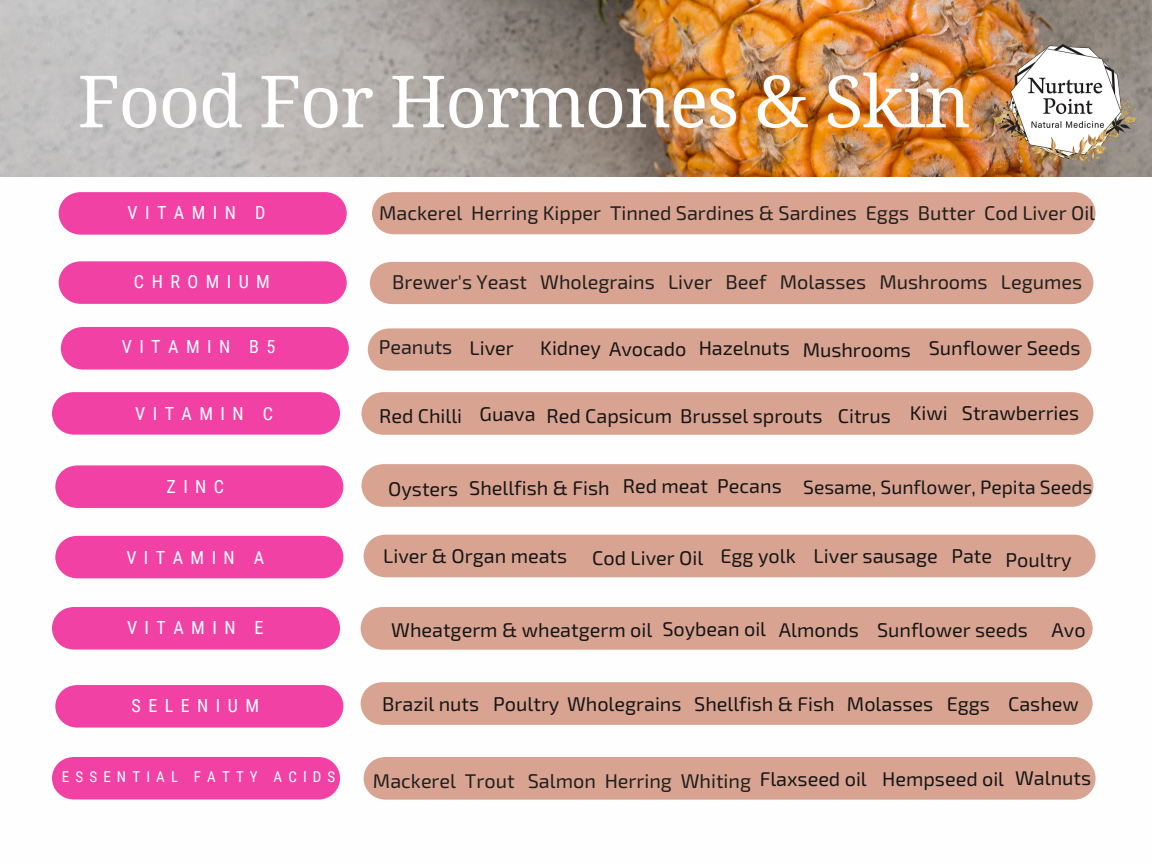
<style>
.page{position:relative;width:1152px;height:864px;background:#fff}
.page>*{position:absolute;margin:0;border:0;box-sizing:border-box;transform-origin:0 0}
.t1{font:72px "Droid Serif";letter-spacing:-.02em;color:#fff}
.t2{font:19.95px "Exo 2";color:#171516}
.t3{font:19.8px "Exo 2";color:#171516}
.t4{font:19.8px "Exo 2";color:#221f1f}
.t5{font:19.2px "Exo 2";color:#171516}
.t6{font:18.15px "Roboto Condensed";letter-spacing:.41em;color:#fff}
.t7{font:15px "Roboto Condensed";letter-spacing:.41em;color:#fff}
.s1{color:#171516}
.s2{font-size:19.8px}
</style>
<div class="page">
<img style="left:0;top:0;width:1152px;height:177px">
<div style="left:52px;top:392px;width:288px;height:43px;background:#f141a5;border-radius:21px"></div>
<div style="left:55px;top:465px;width:288px;height:43px;background:#f141a5;border-radius:21px"></div>
<div style="left:55px;top:536px;width:288px;height:42px;background:#f141a5;border-radius:21px"></div>
<div style="left:52px;top:607px;width:288px;height:43px;background:#f141a5;border-radius:21px"></div>
<div style="left:55px;top:685px;width:288px;height:43px;background:#f141a5;border-radius:21px"></div>
<div style="left:52px;top:757px;width:288px;height:43px;background:#f141a5;border-radius:21px"></div>
<div style="left:361px;top:392px;width:732px;height:43px;background:#d8a491;border-radius:21px"></div>
<div style="left:361px;top:464px;width:732px;height:43px;background:#d8a491;border-radius:21px"></div>
<div style="left:364px;top:535px;width:732px;height:42px;background:#d8a491;border-radius:21px"></div>
<div style="left:361px;top:607px;width:732px;height:43px;background:#d8a491;border-radius:21px"></div>
<div style="left:361px;top:682px;width:732px;height:43px;background:#d8a491;border-radius:21px"></div>
<div style="left:364px;top:757px;width:732px;height:43px;background:#d8a491;border-radius:21px"></div>
<div style="left:61px;top:327px;width:288px;height:43px;background:#f141a5;border-radius:21px"></div>
<div style="left:368px;top:328px;width:723px;height:43px;background:#d8a491;border-radius:21px"></div>
<div style="left:59px;top:261px;width:288px;height:43px;background:#f141a5;border-radius:21px"></div>
<div style="left:59px;top:192px;width:288px;height:43px;background:#f141a5;border-radius:21px"></div>
<div style="left:370px;top:262px;width:723px;height:42px;background:#d8a491;border-radius:21px"></div>
<div style="left:372px;top:192px;width:724px;height:42px;background:#d8a491;border-radius:21px"></div>
<img style="left:994px;top:44px;width:143px;height:118px">
<h1 class="t1" style="left:78px;top:60px;width:895px">Food For Hormones &amp; Skin</h1>
<p class="t6" style="left:128px;top:202px;width:139px">VITAMIN D</p>
<p class="t4" style="left:379px;top:200px;width:717px">Mackerel Herring Kipper Tinned Sardines &amp; Sardines Eggs Butter Cod Liver Oil</p>
<p class="t6" style="left:134px;top:272px;width:138px">CHROMIUM</p>
<p class="t4" style="left:392px;top:269px;width:692px">Brewer's Yeast Wholegrains Liver Beef Molasses Mushrooms Legumes</p>
<p class="t6" style="left:122px;top:336px;width:155px">VITAMIN B5</p>
<p class="t4" style="left:379px;top:334px;width:137px">Peanuts <span class="s1">Liver</span></p>
<p class="t3" style="left:540px;top:335px;width:542px">Kidney Avocado Hazelnuts Mushrooms Sunflower Seeds</p>
<p class="t6" style="left:135px;top:403px;width:139px">VITAMIN C</p>
<p class="t3" style="left:379px;top:403px;width:85px">Red Chilli</p>
<p class="t3" style="left:480px;top:403px;width:413px">Guava Red Capsicum Brussel sprouts Citrus</p>
<p class="t3" style="left:910px;top:401px;width:39px">Kiwi</p>
<p class="t3" style="left:962px;top:401px;width:119px">Strawberries</p>
<p class="t6" style="left:166px;top:476px;width:59px">ZINC</p>
<p class="t3" style="left:388px;top:476px;width:72px">Oysters</p>
<p class="t3" style="left:623px;top:473px;width:160px">Red meat Pecans</p>
<p class="t3" style="left:469px;top:475px;width:142px">Shellfish &amp; Fish</p>
<p class="t5" style="left:803px;top:475px;width:290px">Sesame, Sunflower, Pepita Seeds</p>
<p class="t6" style="left:126px;top:547px;width:139px">VITAMIN A</p>
<p class="t3" style="left:383px;top:544px;width:185px">Liver &amp; Organ meats</p>
<p class="t3" style="left:592px;top:545px;width:113px">Cod Liver Oil</p>
<p class="t3" style="left:1006px;top:547px;width:68px">Poultry</p>
<p class="t2" style="left:720px;top:544px;width:273px"><span class="s2">Egg yolk</span> Liver sausage <span class="s2">Pate</span></p>
<p class="t6" style="left:127px;top:618px;width:138px">VITAMIN E</p>
<p class="t3" style="left:391px;top:618px;width:638px">Wheatgerm &amp; wheatgerm oil Soybean oil Almonds Sunflower seeds</p>
<p class="t3" style="left:1052px;top:618px;width:36px">Avo</p>
<p class="t6" style="left:132px;top:695px;width:129px">SELENIUM</p>
<p class="t3" style="left:694px;top:691px;width:142px">Shellfish &amp; Fish</p>
<p class="t3" style="left:947px;top:691px;width:134px">Eggs Cashew</p>
<p class="t3" style="left:382px;top:691px;width:98px">Brazil nuts</p>
<p class="t3" style="left:493px;top:691px;width:190px">Poultry Wholegrains</p>
<p class="t3" style="left:847px;top:691px;width:88px">Molasses</p>
<p class="t7" style="left:62px;top:768px;width:275px">ESSENTIAL FATTY ACIDS</p>
<p class="t4" style="left:373px;top:768px;width:720px">Mackerel Trout Salmon Herring Whiting <span class="s1">Flaxseed oil Hempseed oil Walnuts</span></p>
</div>
